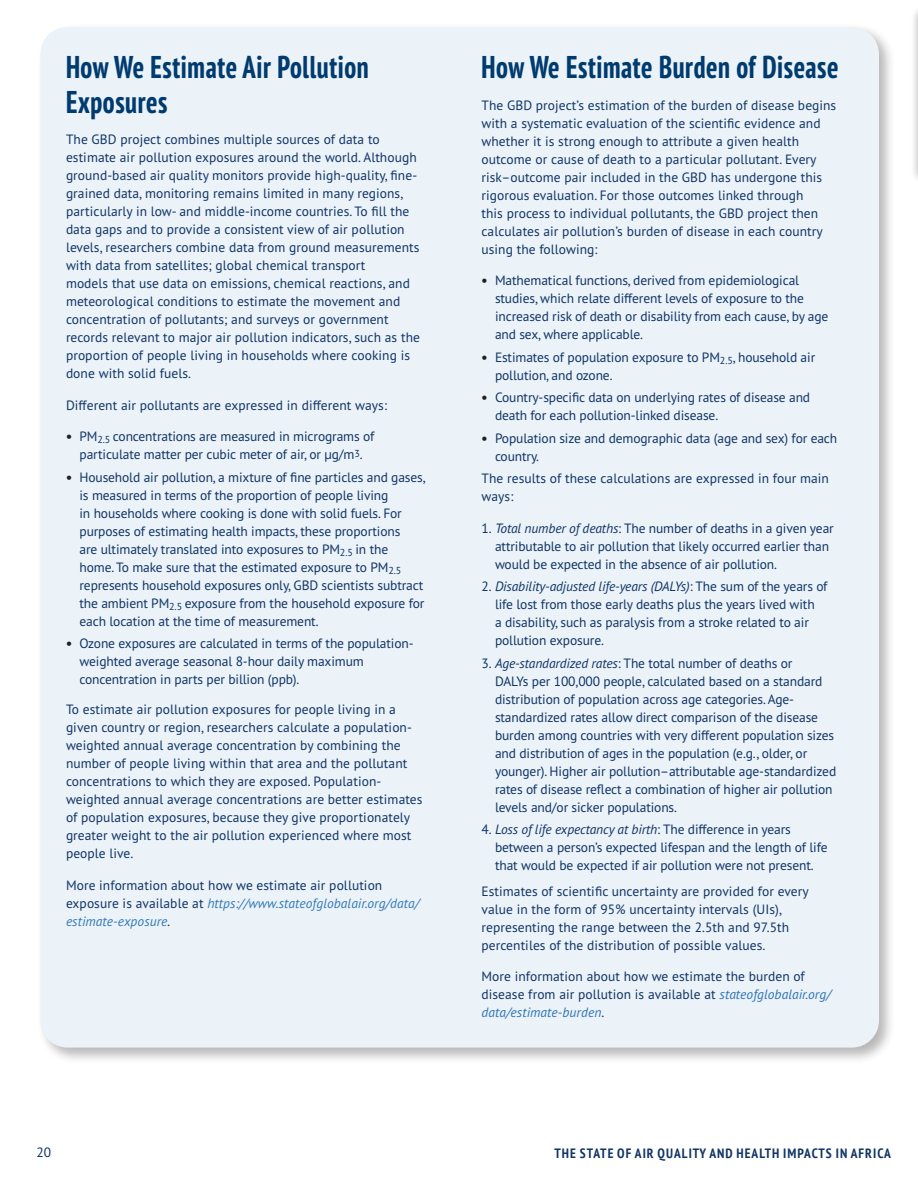
<style>
.page{position:relative;width:918px;height:1188px;background:#fff}
.page>*{position:absolute;margin:0;border:0;box-sizing:border-box;transform-origin:0 0}
.t1{font:700 condensed 31.5px/34.5px "PT Sans Pro";letter-spacing:.02em;color:#003b70}
.t2{font:13.5px/18px "PT Sans Pro";letter-spacing:-.005em;color:#113566}
.t3{font:700 condensed 13.5px "PT Sans";letter-spacing:.08em;color:#113566}
.s1{font-family:"Helvetica Neue LT Std";font-size:12px;color:#231f20}
.s2{font-style:italic;color:#337ab7}
.s3{font-style:italic}
.s4{font-style:italic;color:#2e74b5}
</style>
<div class="page">
<hr style="left:917px;top:1134px;width:1px;height:54px;background:#113566">
<div style="left:910px;top:5px;width:8px;height:179px;background:#231f20;opacity:.37"></div>
<hr style="left:917px;top:0;width:1px;height:162px;background:#113566">
<div style="left:37px;top:23px;width:858px;height:1041px;background:#231f20;opacity:.32"></div>
<div style="left:40px;top:27px;width:839px;height:1021px;background:#ebf2f8;border-radius:27px"></div>
<h1 class="t1" style="left:66px;top:49px;width:304px">How We Estimate Air Pollution<br>Exposures</h1>
<p class="t2" style="left:66px;top:130px;width:355px">The GBD project combines multiple sources of data to estimate air pollution exposures around the world. Although ground-based air quality monitors provide high-quality, fine&shy;grained data, monitoring remains limited in many regions, particularly in low- and middle-income countries. To fill the data gaps and to provide a consistent view of air pollution levels, researchers combine data from ground measurements with data from satellites; global chemical transport<br>models that use data on emissions, chemical reactions, and meteorological conditions to estimate the movement and concentration of pollutants; and surveys or government records relevant to major air pollution indicators, such as the proportion of people living in households where cooking is done with solid fuels.</p>
<p class="t2" style="left:66px;top:396px;width:323px">Different air pollutants are expressed in different ways:</p>
<p class="t2" style="left:66px;top:427px;width:310px;text-align:center"><span class="s1">•</span> PM<sub>2.5</sub> concentrations are measured in micrograms of particulate matter per cubic meter of air, or μg/m<sup>3</sup>.</p>
<p class="t2" style="left:80px;top:468px;width:348px;text-indent:-14px"><span class="s1">•</span> Household air pollution, a mixture of fine particles and gases, is measured in terms of the proportion of people living<br>in households where cooking is done with solid fuels. For purposes of estimating health impacts, these proportions<br>are ultimately translated into exposures to PM<sub>2.5</sub> in the home. To make sure that the estimated exposure to PM<sub>2.5 </sub>represents household exposures only, GBD scientists subtract the ambient PM<sub>2.5</sub> exposure from the household exposure for each location at the time of measurement.</p>
<p class="t2" style="left:80px;top:634px;width:336px;text-indent:-14px"><span class="s1">•</span> Ozone exposures are calculated in terms of the population&shy;weighted average seasonal 8-hour daily maximum concentration in parts per billion (ppb).</p>
<p class="t2" style="left:66px;top:700px;width:358px">To estimate air pollution exposures for people living in a given country or region, researchers calculate a population&shy;weighted annual average concentration by combining the number of people living within that area and the pollutant concentrations to which they are exposed. Population&shy;weighted annual average concentrations are better estimates of population exposures, because they give proportionately greater weight to the air pollution experienced where most people live.</p>
<p class="t2" style="left:66px;top:876px;width:355px">More information about how we estimate air pollution exposure is available at <span class="s2">https://www.stateofglobalair.org/data/ estimate-exposure</span><span class="s3">.</span></p>
<h1 class="t1" style="left:482px;top:49px;width:358px">How We Estimate Burden of Disease</h1>
<p class="t2" style="left:482px;top:96px;width:356px">The GBD project’s estimation of the burden of disease begins with a systematic evaluation of the scientific evidence and whether it is strong enough to attribute a given health outcome or cause of death to a particular pollutant. Every risk–outcome pair included in the GBD has undergone this rigorous evaluation. For those outcomes linked through<br>this process to individual pollutants, the GBD project then calculates air pollution’s burden of disease in each country using the following:</p>
<p class="t2" style="left:495px;top:271px;width:335px;text-indent:-14px"><span class="s1">•</span> Mathematical functions, derived from epidemiological studies, which relate different levels of exposure to the increased risk of death or disability from each cause, by age and sex, where applicable.</p>
<p class="t2" style="left:495px;top:348px;width:322px;text-indent:-14px"><span class="s1">•</span> Estimates of population exposure to PM<sub>2.5</sub>, household air pollution, and ozone.</p>
<p class="t2" style="left:495px;top:388px;width:317px;text-indent:-14px"><span class="s1">•</span> Country-specific data on underlying rates of disease and death for each pollution-linked disease.</p>
<p class="t2" style="left:495px;top:429px;width:344px;text-indent:-14px"><span class="s1">•</span> Population size and demographic data (age and sex) for each country.</p>
<p class="t2" style="left:482px;top:469px;width:349px">The results of these calculations are expressed in four main ways:</p>
<p class="t2" style="left:495px;top:519px;width:340px;text-indent:-14px">1. <span class="s3">Total number of deaths</span>: The number of deaths in a given year attributable to air pollution that likely occurred earlier than would be expected in the absence of air pollution.</p>
<p class="t2" style="left:495px;top:577px;width:334px;text-indent:-14px">2. <span class="s3">Disability-adjusted life-years (DALYs)</span>: The sum of the years of life lost from those early deaths plus the years lived with<br>a disability, such as paralysis from a stroke related to air pollution exposure.</p>
<p class="t2" style="left:495px;top:654px;width:343px;text-indent:-14px">3. <span class="s3">Age-standardized rates</span>: The total number of deaths or<br>DALYs per 100,000 people, calculated based on a standard distribution of population across age categories. Age&shy;standardized rates allow direct comparison of the disease burden among countries with very different population sizes and distribution of ages in the population (e.g., older, or younger). Higher air pollution–attributable age-standardized rates of disease reflect a combination of higher air pollution levels and/or sicker populations.</p>
<p class="t2" style="left:495px;top:820px;width:334px;text-indent:-14px">4. <span class="s3">Loss of life expectancy at birth</span>: The difference in years between a person’s expected lifespan and the length of life that would be expected if air pollution were not present.</p>
<p class="t2" style="left:482px;top:882px;width:329px">Estimates of scientific uncertainty are provided for every value in the form of 95% uncertainty intervals (UIs), representing the range between the 2.5th and 97.5th percentiles of the distribution of possible values.</p>
<p class="t2" style="left:482px;top:967px;width:351px">More information about how we estimate the burden of disease from air pollution is available at <span class="s4">stateofglobalair.org/ data/estimate-burden</span>.</p>
<p class="t2" style="left:37px;top:1143px;width:16px">20</p>
<p class="t3" style="left:554px;top:1144px;width:338px">THE STATE OF AIR QUALITY AND HEALTH IMPACTS IN AFRICA</p>
</div>
